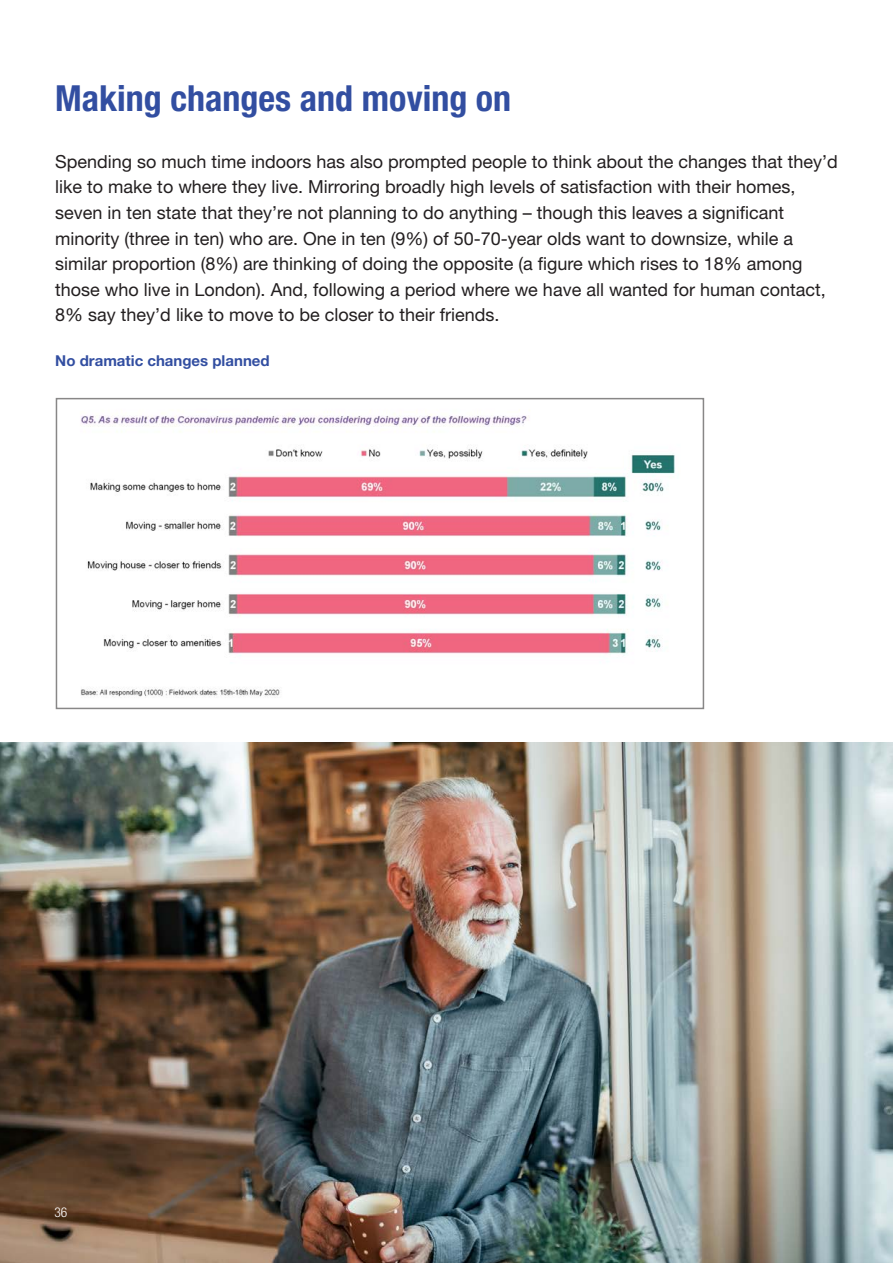
<style>
.page{position:relative;width:893px;height:1263px;background:#fff}
.page>*{position:absolute;margin:0;border:0;box-sizing:border-box;transform-origin:0 0}
.Subheading_24pt_9mm{font:700 condensed 36px "Helvetica Neue LT Pro";color:#324ea1}
._12pt_6mm_Bodytext_R{font:18px/25.5px "Helvetica Neue LT Pro";color:#231f20}
._10pt_4_5mm_Standfir{font:700 15px "Helvetica Neue LT Pro";color:#324ea1}
.t1{font:300 condensed 13.5px "Helvetica Neue LT Pro";color:#fff}
</style>
<div class="page">
<img style="left:80px;top:410px;width:595px;height:288px">
<div style="left:56px;top:398px;width:648px;height:311px;border:2px solid #888787"></div>
<img style="left:0;top:742px;width:892px;height:521px">
<p class="Subheading_24pt_9mm" style="left:55px;top:76px;width:457px">Making changes and moving on</p>
<p class="_12pt_6mm_Bodytext_R" style="left:55px;top:148px;width:784px">Spending so much time indoors has also prompted people to think about the changes that they’d like to make to where they live. Mirroring broadly high levels of satisfaction with their homes, seven in ten state that they’re not planning to do anything – though this leaves a significant minority (three in ten) who are. One in ten (9%) of 50-70-year olds want to downsize, while a similar proportion (8%) are thinking of doing the opposite (a figure which rises to 18% among those who live in London). And, following a period where we have all wanted for human contact, 8% say they’d like to move to be closer to their friends.</p>
<p class="_10pt_4_5mm_Standfir" style="left:55px;top:351px;width:216px">No dramatic changes planned</p>
<p class="t1" style="left:54px;top:1204px;width:14px">36</p>
</div>
